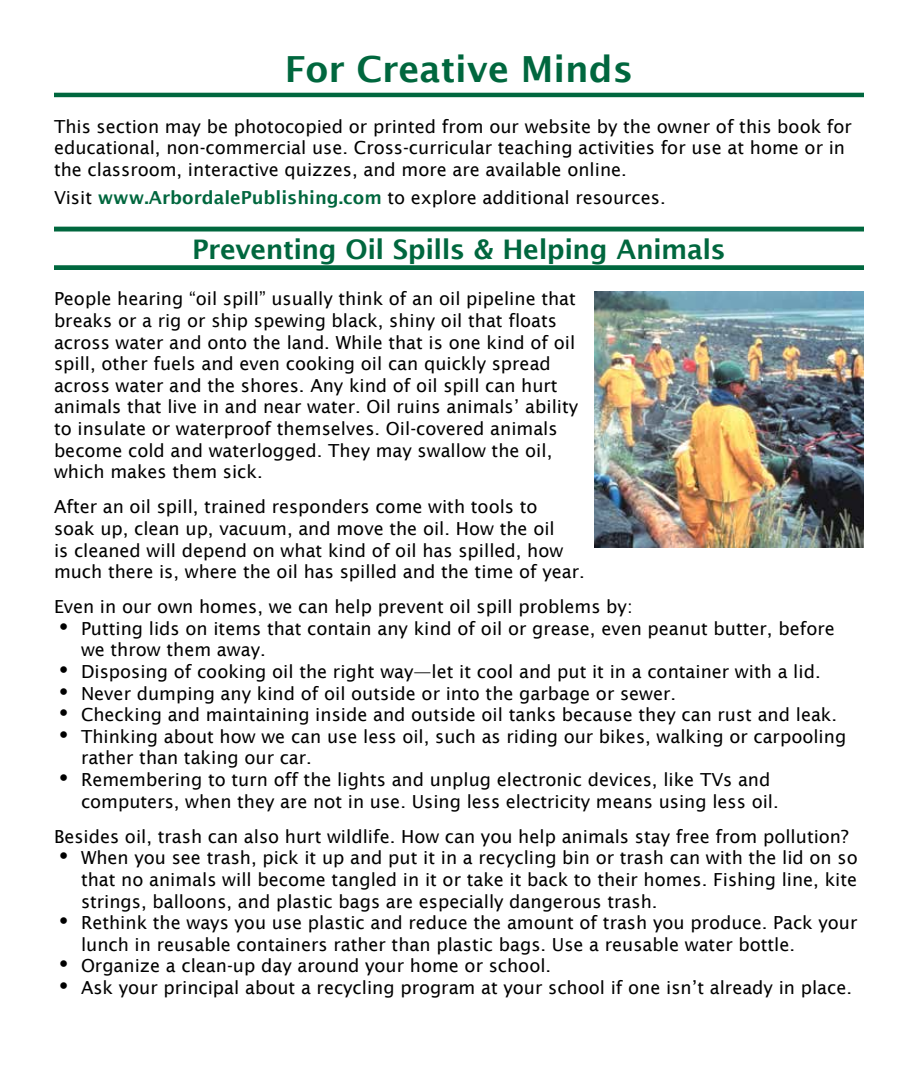
<style>
.page{position:relative;width:918px;height:1080px;background:#fff}
.page>*{position:absolute;margin:0;border:0;box-sizing:border-box;transform-origin:0 0}
.t1{font:600 36px "Lucida Sans";color:#00673e}
.t2{font:600 27px "Lucida Sans";letter-spacing:-.02em;color:#00673e}
.t3{font:18px/21.6px "Lucida Sans";color:#000}
.s1{font-weight:600;color:#00673e}
.s2{font-weight:600;font-size:30px}
</style>
<div class="page">
<img style="left:594px;top:292px;width:270px;height:256px">
<hr style="left:54px;top:93px;width:810px;height:4px;background:#00673e">
<hr style="left:54px;top:266px;width:810px;height:4px;background:#00673e">
<hr style="left:54px;top:227px;width:810px;height:4px;background:#00673e">
<h1 class="t1" style="left:285px;top:48px;width:350px">For Creative Minds</h1>
<p class="t3" style="left:54px;top:115px;width:799px">This section may be photocopied or printed from our website by the owner of this book for educational, non-commercial use. Cross-curricular teaching activities for use at home or in the classroom, interactive quizzes, and more are available online.</p>
<p class="t3" style="left:54px;top:187px;width:613px">Visit <span class="s1">www.ArbordalePublishing.com</span> to explore additional resources.</p>
<h2 class="t2" style="left:192px;top:234px;width:535px">Preventing Oil Spills &amp; Helping Animals</h2>
<p class="t3" style="left:54px;top:288px;width:526px">People hearing “oil spill” usually think of an oil pipeline that breaks or a rig or ship spewing black, shiny oil that floats across water and onto the land. While that is one kind of oil spill, other fuels and even cooking oil can quickly spread across water and the shores. Any kind of oil spill can hurt animals that live in and near water. Oil ruins animals’ ability to insulate or waterproof themselves. Oil-covered animals become cold and waterlogged. They may swallow the oil, which makes them sick.</p>
<p class="t3" style="left:54px;top:496px;width:532px">After an oil spill, trained responders come with tools to<br>soak up, clean up, vacuum, and move the oil. How the oil<br>is cleaned will depend on what kind of oil has spilled, how much there is, where the oil has spilled and the time of year.</p>
<p class="t3" style="left:54px;top:596px;width:580px">Even in our own homes, we can help prevent oil spill problems by:</p>
<p class="t3" style="left:81px;top:618px;width:755px;text-indent:-27px"><span class="s2">•</span> Putting lids on items that contain any kind of oil or grease, even peanut butter, before we throw them away.</p>
<p class="t3" style="left:54px;top:661px;width:768px"><span class="s2">•</span> Disposing of cooking oil the right way—let it cool and put it in a container with a lid.</p>
<p class="t3" style="left:54px;top:682px;width:624px"><span class="s2">•</span> Never dumping any kind of oil outside or into the garbage or sewer.</p>
<p class="t3" style="left:54px;top:704px;width:785px"><span class="s2">•</span> Checking and maintaining inside and outside oil tanks because they can rust and leak.</p>
<p class="t3" style="left:81px;top:726px;width:767px;text-indent:-27px"><span class="s2">•</span> Thinking about how we can use less oil, such as riding our bikes, walking or carpooling rather than taking our car.</p>
<p class="t3" style="left:81px;top:769px;width:699px;text-indent:-27px"><span class="s2">•</span> Remembering to turn off the lights and unplug electronic devices, like TVs and computers, when they are not in use. Using less electricity means using less oil.</p>
<p class="t3" style="left:54px;top:826px;width:796px">Besides oil, trash can also hurt wildlife. How can you help animals stay free from pollution?</p>
<p class="t3" style="left:81px;top:847px;width:778px;text-align:justify;text-indent:-27px"><span class="s2">•</span> When you see trash, pick it up and put it in a recycling bin or trash can with the lid on so that no animals will become tangled in it or take it back to their homes. Fishing line, kite strings, balloons, and plastic bags are especially dangerous trash.</p>
<p class="t3" style="left:81px;top:912px;width:778px;text-indent:-27px"><span class="s2">•</span> Rethink the ways you use plastic and reduce the amount of trash you produce. Pack your lunch in reusable containers rather than plastic bags. Use a reusable water bottle.</p>
<p class="t3" style="left:54px;top:955px;width:499px"><span class="s2">•</span> Organize a clean-up day around your home or school.</p>
<p class="t3" style="left:54px;top:977px;width:800px"><span class="s2">•</span> Ask your principal about a recycling program at your school if one isn’t already in place.</p>
</div>
